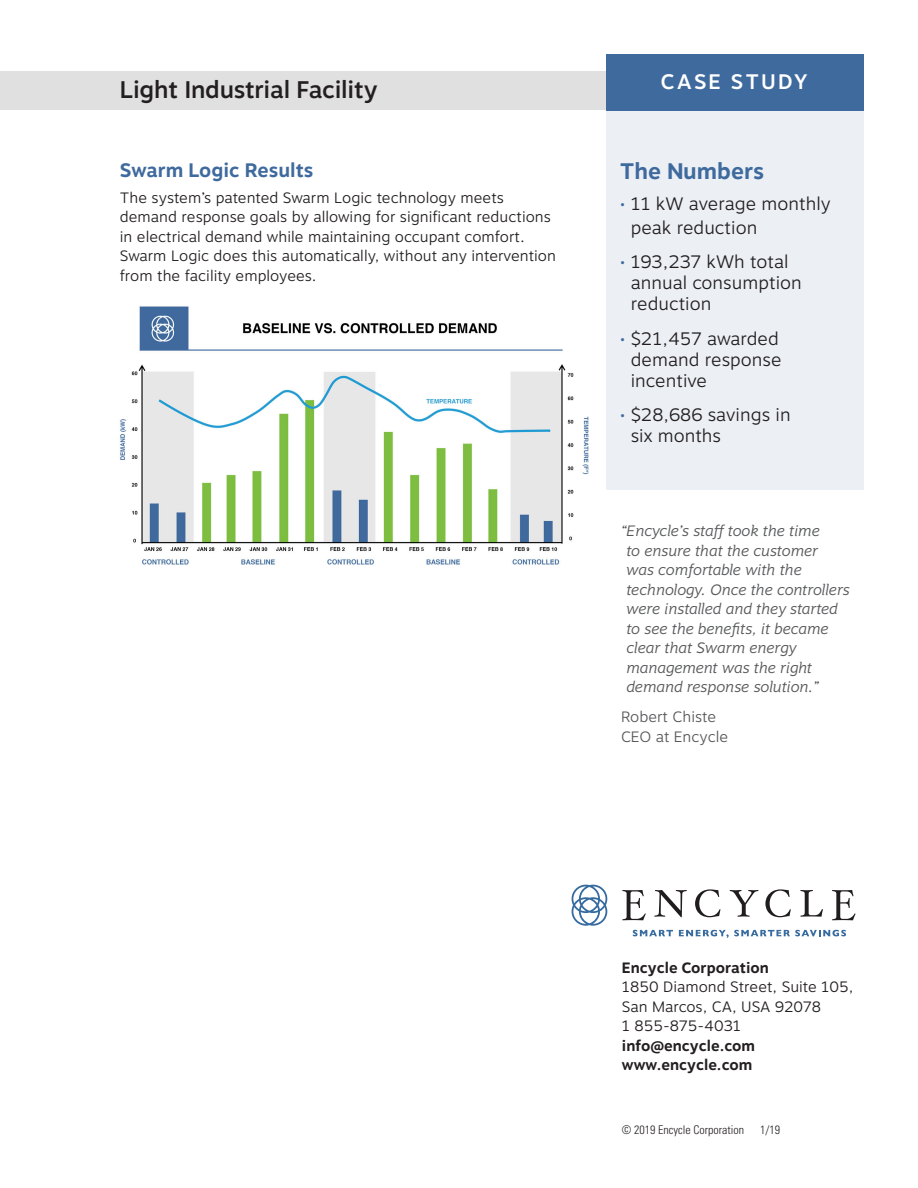
<style>
.page{position:relative;width:918px;height:1188px;background:#fff}
.page>*{position:absolute;margin:0;border:0;box-sizing:border-box;transform-origin:0 0}
.t1{font:500 24px "Motiva Sans";letter-spacing:-.01em;color:#231f20}
.section_head{font:700 22.5px "Motiva Sans";color:#3f6a9e}
.t2{font:condensed 21px "Univers";letter-spacing:.1em;color:#fff}
.t3{font:500 21px "Motiva Sans";letter-spacing:.1em;color:#fff}
.section_head-2{font:700 19.5px "Motiva Sans";color:#3f6a9e}
.body{font:300 18px/21px "Motiva Sans";color:#231f20}
.body-2{font:300 15px/19.5px "Motiva Sans";color:#231f20}
.body-3{font:italic 300 15px/19.5px "Motiva Sans";color:#57585a}
.t4{font:700 15px "Motiva Sans";color:#231f20}
.body-4{font:300 15px/19.5px "Motiva Sans";color:#57585a}
.t5{font:300 condensed 12px "Univers";color:#231f20}
.s1{color:#3f6a9e}
.s2{font-weight:700}
</style>
<div class="page">
<img style="left:120px;top:306px;width:469px;height:259px">
<div style="left:0;top:71px;width:616px;height:39px;background:#e0e0e0"></div>
<div style="left:606px;top:95px;width:258px;height:394px;background:#ecf0f5"></div>
<div style="left:606px;top:54px;width:258px;height:56px;background:#3f6a9e"></div>
<svg style="left:572px;top:885px;width:35px;height:41px"></svg>
<svg style="left:622px;top:890px;width:24px;height:30px"></svg>
<svg style="left:654px;top:890px;width:33px;height:27px"></svg>
<svg style="left:695px;top:889px;width:25px;height:28px"></svg>
<svg style="left:730px;top:890px;width:28px;height:27px"></svg>
<svg style="left:765px;top:889px;width:26px;height:28px"></svg>
<svg style="left:800px;top:890px;width:23px;height:27px"></svg>
<svg style="left:832px;top:890px;width:24px;height:30px"></svg>
<svg style="left:633px;top:930px;width:40px;height:6px"></svg>
<svg style="left:679px;top:930px;width:167px;height:8px"></svg>
<p class="t1" style="left:120px;top:72px;width:259px">Light Industrial Facility</p>
<p class="section_head-2" style="left:120px;top:155px;width:195px">Swarm Logic Results</p>
<p class="body-2" style="left:120px;top:188px;width:438px">The system’s patented Swarm Logic technology meets demand response goals by allowing for significant reductions in electrical demand while maintaining occupant comfort.<br>Swarm Logic does this automatically, without any intervention from the facility employees.</p>
<p class="t3" style="left:661px;top:66px;width:149px">CASE STUDY</p>
<p class="t2" style="left:679px;top:76px;width:130px">CASE STUDY</p>
<p class="section_head" style="left:620px;top:154px;width:146px">The Numbers</p>
<p class="body" style="left:631px;top:192px;width:202px;line-height:23.5px;text-indent:-11px"><span class="s1">•</span> 11 kW average monthly peak reduction</p>
<p class="body" style="left:631px;top:251px;width:173px;text-indent:-11px"><span class="s1">•</span> 193,237 kWh total annual consumption reduction</p>
<p class="body" style="left:631px;top:328px;width:152px;text-indent:-11px"><span class="s1">•</span> $21,457 awarded demand response incentive</p>
<p class="body" style="left:631px;top:404px;width:161px;text-indent:-11px"><span class="s1">•</span> $28,686 savings in six months</p>
<p class="body-3" style="left:627px;top:521px;width:225px;text-indent:-6px">“Encycle’s staff took the time<br>to ensure that the customer<br>was comfortable with the technology. Once the controllers were installed and they started to see the benefits, it became clear that Swarm energy management was the right demand response solution.”</p>
<p class="body-4" style="left:621px;top:708px;width:109px">Robert Chiste<br>CEO at Encycle</p>
<p class="body-2" style="left:622px;top:958px;width:233px"><span class="s2">Encycle Corporation<br></span>1850 Diamond Street, Suite 105,</p>
<p class="body-2" style="left:622px;top:997px;width:201px">San Marcos, CA, USA 92078</p>
<p class="body-2" style="left:622px;top:1016px;width:121px">1 855-875-4031</p>
<p class="t4" style="left:622px;top:1034px;width:135px">info@encycle.com</p>
<p class="t4" style="left:622px;top:1054px;width:132px">www.encycle.com</p>
<p class="t5" style="left:622px;top:1122px;width:124px">© 2019 Encycle Corporation</p>
<p class="t5" style="left:760px;top:1122px;width:21px">1/19</p>
</div>
